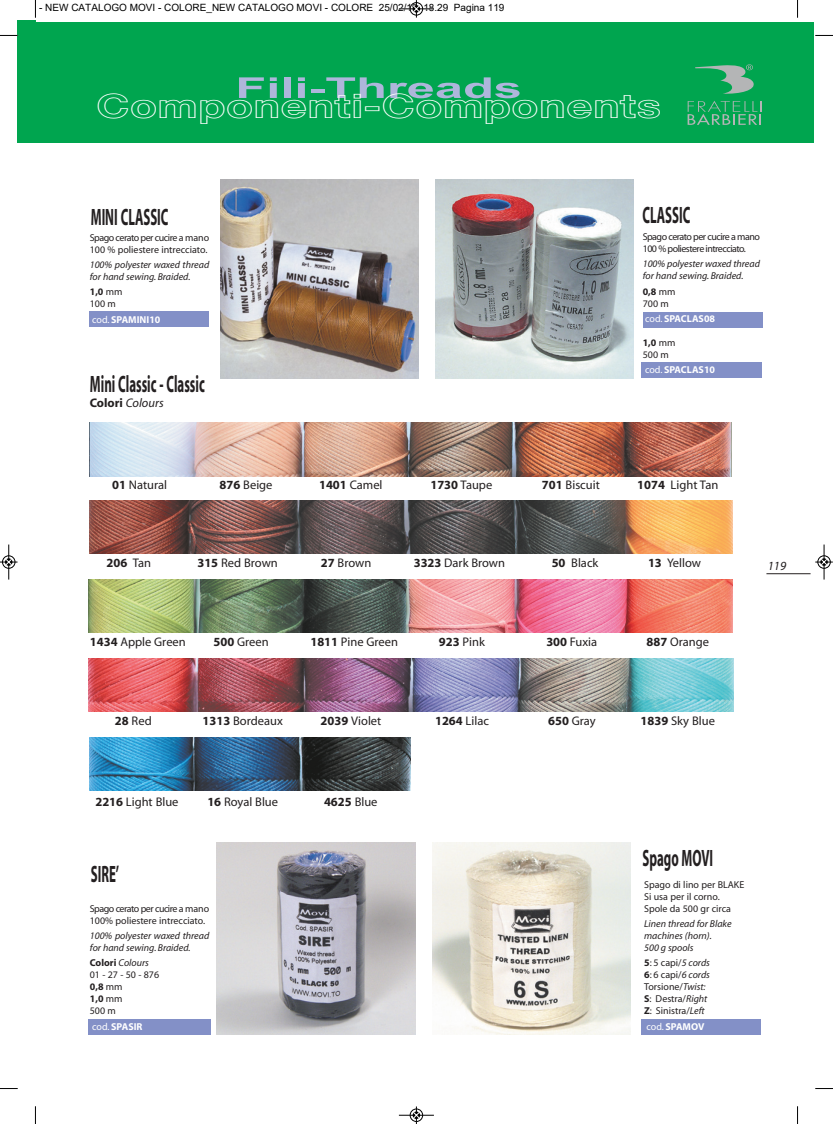
<style>
.page{position:relative;width:833px;height:1124px;background:#fff}
.page>*{position:absolute;margin:0;border:0;box-sizing:border-box;transform-origin:0 0}
.t1{font:33.75px "Helvetica Neue Bold Outline";color:#fff;scale:1.35 1}
.t2{font:700 28.75px "Arial";color:#aeb6db;scale:1.76 1}
.t3{font:700 23.75px "Myriad";color:#231f20;scale:.54 1}
.t4{font:12.5px "Myriad";color:#231f20}
.t5{font:italic 12.5px "Myriad";color:#231f20}
.t6{font:700 12.5px "Myriad";color:#231f20}
.t7{font:10px/12px "Myriad";color:#231f20}
.t8{font:italic 10px/12px "Myriad";color:#231f20}
.t9{font:10px "Arial";color:#000}
.t10{font:700 10px "Myriad";color:#fff}
.t11{font:10px/12px "Myriad";letter-spacing:-.05em;color:#231f20}
.s1{font-weight:700}
.s2{font-weight:400}
.s3{font-weight:700;font-style:normal}
.s4{font-style:italic}
</style>
<div class="page">
<div style="left:36px;top:22px;width:778px;height:120px;background:#00a54f"></div>
<hr style="left:766px;top:573px;width:44px;height:1px;background:#231f20">
<svg style="left:687px;top:101px;width:74px;height:24px"></svg>
<svg style="left:695px;top:64px;width:59px;height:30px"></svg>
<div style="left:18px;top:20px;width:18px;height:122px;background:#00a54f"></div>
<img style="left:220px;top:180px;width:198px;height:198px">
<div style="left:90px;top:311px;width:119px;height:16px;background:#8390c7"></div>
<img style="left:90px;top:423px;width:641px;height:53px">
<img style="left:89px;top:500px;width:644px;height:53px">
<img style="left:89px;top:579px;width:643px;height:53px">
<div style="left:641px;top:362px;width:121px;height:16px;background:#8390c7"></div>
<img style="left:435px;top:180px;width:198px;height:198px">
<div style="left:642px;top:311px;width:120px;height:16px;background:#8390c7"></div>
<img style="left:433px;top:842px;width:198px;height:192px">
<img style="left:217px;top:842px;width:198px;height:192px">
<div style="left:89px;top:1018px;width:122px;height:16px;background:#8390c7"></div>
<div style="left:641px;top:1018px;width:119px;height:16px;background:#8390c7"></div>
<img style="left:89px;top:658px;width:645px;height:53px">
<img style="left:89px;top:737px;width:322px;height:53px">
<svg style="left:35px;top:0;width:1px;height:18px"></svg>
<svg style="left:0;top:35px;width:18px;height:1px"></svg>
<svg style="left:797px;top:0;width:1px;height:18px"></svg>
<svg style="left:815px;top:35px;width:18px;height:1px"></svg>
<svg style="left:35px;top:1106px;width:1px;height:17px"></svg>
<svg style="left:0;top:1088px;width:18px;height:1px"></svg>
<svg style="left:797px;top:1106px;width:1px;height:17px"></svg>
<svg style="left:815px;top:1088px;width:18px;height:1px"></svg>
<div style="left:410px;top:2px;width:13px;height:14px;border:1px solid #fff;border-radius:50%"></div>
<hr style="left:399px;top:9px;width:35px;height:1px;background:#000">
<div style="left:410px;top:2px;width:13px;height:13px;border:1px solid #000;border-radius:50%"></div>
<svg style="left:413px;top:0;width:6px;height:18px"></svg>
<hr style="left:399px;top:1114px;width:35px;height:1px;background:#000">
<div style="left:410px;top:1108px;width:13px;height:13px;border:1px solid #000;border-radius:50%"></div>
<svg style="left:413px;top:1106px;width:6px;height:17px"></svg>
<hr style="left:9px;top:544px;width:1px;height:35px;background:#000">
<div style="left:2px;top:555px;width:13px;height:13px;border:1px solid #000;border-radius:50%"></div>
<svg style="left:0;top:558px;width:18px;height:7px"></svg>
<hr style="left:824px;top:544px;width:1px;height:35px;background:#000">
<div style="left:817px;top:555px;width:13px;height:13px;border:1px solid #000;border-radius:50%"></div>
<svg style="left:815px;top:558px;width:17px;height:7px"></svg>
<p class="t9" style="left:39px;top:1px;width:467px">- NEW CATALOGO MOVI - COLORE_NEW CATALOGO MOVI - COLORE 25/02/19 18.29 Pagina 119</p>
<h2 class="t2" style="left:235px;top:68px;width:164px">Fili-Threads</h2>
<h1 class="t1" style="left:96px;top:94px;width:420px">Componenti-Components</h1>
<h3 class="t3" style="left:91px;top:208px;width:146px">MINI CLASSIC</h3>
<p class="t7" style="left:90px;top:232px;width:121px">Spago cerato per cucire a mano<br>100 % poliestere intrecciato.</p>
<p class="t8" style="left:90px;top:259px;width:121px">100% polyester waxed thread for hand sewing. Braided.</p>
<p class="t7" style="left:90px;top:287px;width:34px"><span class="s1">1,0</span> mm<br>100 m</p>
<p class="t10" style="left:92px;top:315px;width:70px"><span class="s2">cod.</span> SPAMINI10</p>
<h3 class="t3" style="left:90px;top:375px;width:214px">Mini Classic - Classic</h3>
<p class="t5" style="left:90px;top:398px;width:75px"><span class="s3">Colori</span> Colours</p>
<h3 class="t3" style="left:642px;top:206px;width:90px">CLASSIC</h3>
<p class="t11" style="left:642px;top:231px;width:119px">Spago cerato per cucire a mano<br>100 % poliestere intrecciato.</p>
<p class="t8" style="left:642px;top:259px;width:119px">100% polyester waxed thread for hand sewing. Braided.</p>
<p class="t7" style="left:642px;top:286px;width:34px"><span class="s1">0,8</span> mm<br>700 m</p>
<p class="t10" style="left:645px;top:315px;width:72px"><span class="s2">cod.</span> SPACLAS08</p>
<p class="t7" style="left:642px;top:337px;width:34px"><span class="s1">1,0</span> mm<br>500 m</p>
<p class="t10" style="left:645px;top:366px;width:72px"><span class="s2">cod.</span> SPACLAS10</p>
<p class="t4" style="left:112px;top:479px;width:56px"><span class="s1">01</span> Natural</p>
<p class="t4" style="left:219px;top:479px;width:54px"><span class="s1">876</span> Beige</p>
<p class="t4" style="left:319px;top:479px;width:65px"><span class="s1">1401</span> Camel</p>
<p class="t4" style="left:430px;top:479px;width:63px"><span class="s1">1730</span> Taupe</p>
<p class="t4" style="left:542px;top:479px;width:59px"><span class="s1">701</span> Biscuit</p>
<p class="t4" style="left:637px;top:479px;width:83px"><span class="s1">1074</span> Light Tan</p>
<p class="t6" style="left:106px;top:557px;width:46px">206 <span class="s2">Tan</span></p>
<p class="t4" style="left:197px;top:557px;width:82px"><span class="s1">315</span> Red Brown</p>
<p class="t4" style="left:321px;top:557px;width:52px"><span class="s1">27</span> Brown</p>
<p class="t4" style="left:414px;top:557px;width:93px"><span class="s1">3323</span> Dark Brown</p>
<p class="t4" style="left:551px;top:557px;width:48px"><span class="s1">50</span> Black</p>
<p class="t4" style="left:648px;top:557px;width:54px"><span class="s1">13</span> Yellow</p>
<p class="t4" style="left:90px;top:637px;width:97px"><span class="s1">1434</span> Apple Green</p>
<p class="t4" style="left:213px;top:637px;width:57px"><span class="s1">500</span> Green</p>
<p class="t4" style="left:310px;top:637px;width:89px"><span class="s1">1811</span> Pine Green</p>
<p class="t4" style="left:439px;top:637px;width:47px"><span class="s1">923</span> Pink</p>
<p class="t4" style="left:546px;top:637px;width:52px"><span class="s1">300</span> Fuxia</p>
<p class="t4" style="left:646px;top:637px;width:64px"><span class="s1">887</span> Orange</p>
<p class="t4" style="left:115px;top:715px;width:38px"><span class="s1">28</span> Red</p>
<p class="t4" style="left:203px;top:715px;width:82px"><span class="s1">1313</span> Bordeaux</p>
<p class="t4" style="left:320px;top:715px;width:62px"><span class="s1">2039</span> Violet</p>
<p class="t4" style="left:435px;top:715px;width:55px"><span class="s1">1264</span> Lilac</p>
<p class="t4" style="left:548px;top:715px;width:49px"><span class="s1">650</span> Gray</p>
<p class="t4" style="left:640px;top:715px;width:76px"><span class="s1">1839</span> Sky Blue</p>
<p class="t5" style="left:768px;top:560px;width:20px">119</p>
<p class="t4" style="left:95px;top:797px;width:85px"><span class="s1">2216</span> Light Blue</p>
<p class="t4" style="left:207px;top:797px;width:72px"><span class="s1">16</span> Royal Blue</p>
<p class="t6" style="left:324px;top:797px;width:55px">4625 <span class="s2">Blue</span></p>
<h3 class="t3" style="left:91px;top:865px;width:54px">SIRE’</h3>
<p class="t7" style="left:90px;top:903px;width:121px">Spago cerato per cucire a mano<br>100% poliestere intrecciato.</p>
<p class="t8" style="left:90px;top:930px;width:121px">100% polyester waxed thread for hand sewing. Braided.</p>
<p class="t7" style="left:90px;top:957px;width:71px"><span class="s1">Colori</span> <span class="s4">Colours<br></span>01 - 27 - 50 - 876<br><span class="s1">0,8</span> mm<br><span class="s1">1,0</span> mm<br>500 m</p>
<p class="t10" style="left:92px;top:1022px;width:52px"><span class="s2">cod.</span> SPASIR</p>
<h3 class="t3" style="left:642px;top:849px;width:133px">Spago MOVI</h3>
<p class="t7" style="left:644px;top:879px;width:102px">Spago di lino per BLAKE<br>Si usa per il corno.<br>Spole da 500 gr circa</p>
<p class="t8" style="left:644px;top:918px;width:89px">Linen thread for Blake machines (horn).<br>500 g spools</p>
<p class="t7" style="left:644px;top:957px;width:67px"><span class="s1">5</span>: 5 capi/<span class="s4">5 cords<br></span><span class="s1">6</span>: 6 capi/<span class="s4">6 cords<br></span>Torsione/<span class="s4">Twist:<br></span><span class="s1">S</span>: Destra/<span class="s4">Right<br></span><span class="s1">Z</span>: Sinistra/<span class="s4">Left</span></p>
<p class="t10" style="left:646px;top:1022px;width:59px"><span class="s2">cod.</span> SPAMOV</p>
</div>
